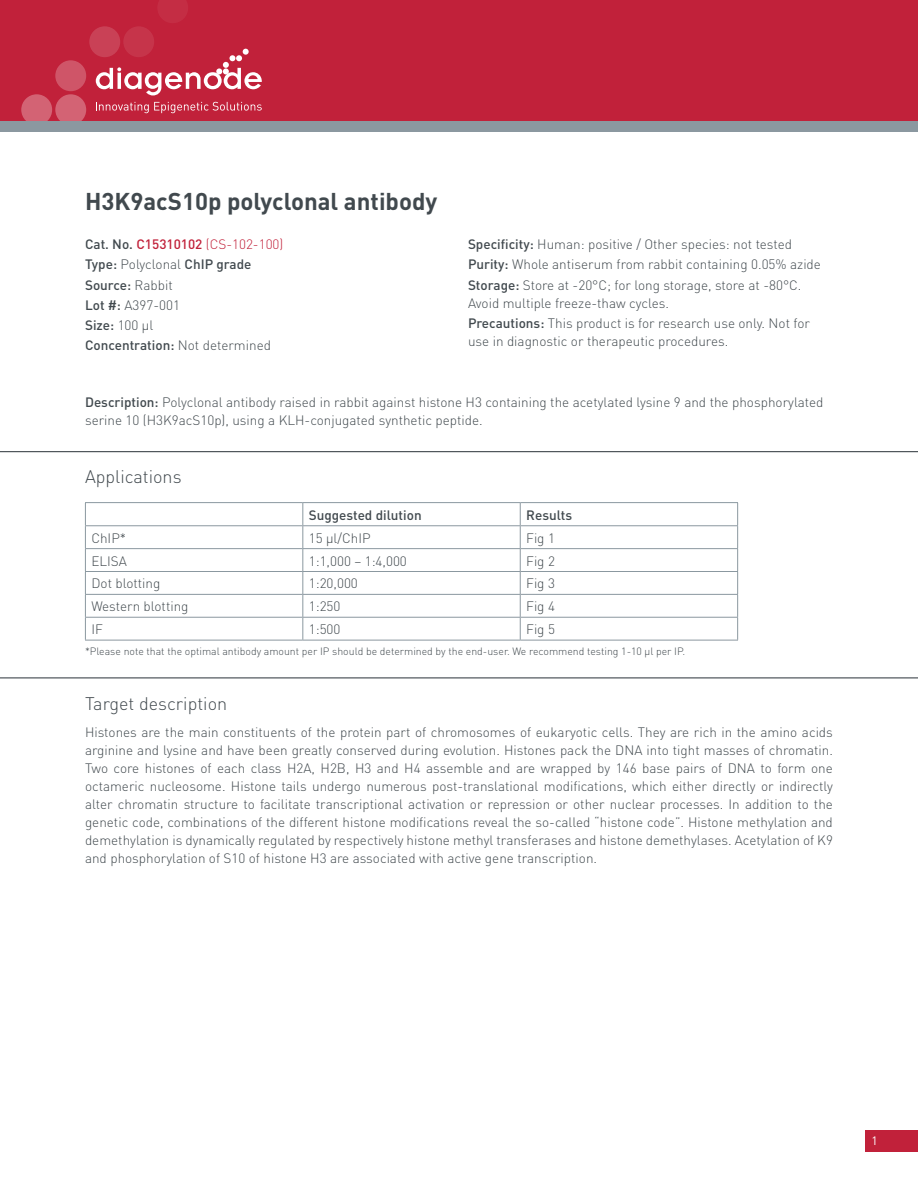
<style>
.page{position:relative;width:918px;height:1188px;background:#fff}
.page>*{position:absolute;margin:0;border:0;box-sizing:border-box;transform-origin:0 0}
.TITLE_1{font:700 24px "DIN";color:#41494e}
.TITLE_2{font:300 18px "DIN";color:#41494e}
.BODY_justifié{font:300 13.5px/18px "DIN";color:#41494e;text-align:justify}
.BODY_left{font:300 13.5px/18px "DIN";color:#41494e}
.TAB{font:300 13.5px "DIN";color:#41494e}
.BODY_left-2{font:500 13.5px "DIN";color:#41494e}
.BODY_left-3{font:300 13.5px "DIN";color:#c1213a}
.TAB-2{font:500 13.5px "DIN";color:#41494e}
.t1{font:12px "DIN";color:#fff}
.t2{font:300 10.5px "DIN";color:#41494e}
.s1{font-weight:500;color:#41494e}
.s2{font-weight:500}
.s3{font-weight:300}
</style>
<div class="page">
<div style="left:865px;top:1131px;width:53px;height:21px;background:#c1213a"></div>
<div style="left:0;top:0;width:918px;height:121px;background:#c1213a"></div>
<div style="left:55px;top:94px;width:31px;height:31px;background:#d36374;border-radius:50%"></div>
<div style="left:21px;top:94px;width:31px;height:31px;background:#d36374;border-radius:50%"></div>
<div style="left:55px;top:60px;width:31px;height:31px;background:#cf5568;border-radius:50%"></div>
<div style="left:89px;top:26px;width:31px;height:31px;background:#c94156;border-radius:50%"></div>
<div style="left:123px;top:26px;width:31px;height:31px;background:#c6344a;border-radius:50%"></div>
<svg style="left:158px;top:0;width:30px;height:23px"></svg>
<div style="left:0;top:121px;width:918px;height:11px;background:#8b98a0"></div>
<svg style="left:96px;top:49px;width:166px;height:46px"></svg>
<svg style="left:96px;top:102px;width:166px;height:11px"></svg>
<hr style="left:85px;top:502px;width:218px;height:1px;background:#8b98a0">
<hr style="left:303px;top:502px;width:217px;height:1px;background:#8b98a0">
<hr style="left:520px;top:502px;width:218px;height:1px;background:#8b98a0">
<hr style="left:85px;top:525px;width:218px;height:1px;background:#8b98a0">
<hr style="left:303px;top:525px;width:217px;height:1px;background:#8b98a0">
<hr style="left:520px;top:525px;width:218px;height:1px;background:#8b98a0">
<hr style="left:85px;top:548px;width:218px;height:1px;background:#8b98a0">
<hr style="left:303px;top:548px;width:217px;height:1px;background:#8b98a0">
<hr style="left:520px;top:548px;width:218px;height:1px;background:#8b98a0">
<hr style="left:85px;top:571px;width:218px;height:1px;background:#8b98a0">
<hr style="left:303px;top:571px;width:217px;height:1px;background:#8b98a0">
<hr style="left:520px;top:571px;width:218px;height:1px;background:#8b98a0">
<hr style="left:85px;top:594px;width:218px;height:1px;background:#8b98a0">
<hr style="left:303px;top:594px;width:217px;height:1px;background:#8b98a0">
<hr style="left:520px;top:594px;width:218px;height:1px;background:#8b98a0">
<hr style="left:85px;top:617px;width:218px;height:1px;background:#8b98a0">
<svg style="left:85px;top:503px;width:1px;height:137px"></svg>
<hr style="left:303px;top:617px;width:217px;height:1px;background:#8b98a0">
<svg style="left:302px;top:503px;width:1px;height:137px"></svg>
<hr style="left:520px;top:617px;width:218px;height:1px;background:#8b98a0">
<svg style="left:520px;top:503px;width:1px;height:137px"></svg>
<svg style="left:737px;top:503px;width:1px;height:137px"></svg>
<hr style="left:85px;top:640px;width:218px;height:1px;background:#8b98a0">
<hr style="left:303px;top:640px;width:217px;height:1px;background:#8b98a0">
<hr style="left:520px;top:640px;width:218px;height:1px;background:#8b98a0">
<hr style="left:0;top:451px;width:918px;height:1px;background:#41494e">
<hr style="left:0;top:677px;width:918px;height:1px;background:#41494e">
<p class="TITLE_1" style="left:85px;top:186px;width:354px">H3K9acS10p polyclonal antibody</p>
<p class="BODY_left-3" style="left:85px;top:236px;width:200px"><span class="s1">Cat. No.</span> <span class="s2">C15310102</span> (CS-102-100)</p>
<p class="BODY_left-2" style="left:85px;top:256px;width:168px">Type: <span class="s3">Polyclonal</span> ChIP grade</p>
<p class="BODY_left-2" style="left:85px;top:276px;width:89px">Source: <span class="s3">Rabbit</span></p>
<p class="BODY_left" style="left:85px;top:296px;width:96px"><span class="s2">Lot #:</span> A397-001</p>
<p class="BODY_left-2" style="left:85px;top:316px;width:70px">Size: <span class="s3">100 µl</span></p>
<p class="BODY_left-2" style="left:85px;top:336px;width:187px">Concentration: <span class="s3">Not determined</span></p>
<p class="BODY_left" style="left:468px;top:235px;width:326px"><span class="s2">Specificity:</span> Human: positive / Other species: not tested</p>
<p class="BODY_left" style="left:468px;top:255px;width:355px"><span class="s2">Purity:</span> Whole antiserum from rabbit containing 0.05% azide</p>
<p class="BODY_left" style="left:468px;top:276px;width:335px"><span class="s2">Storage:</span> Store at -20°C; for long storage, store at -80°C.<br>Avoid multiple freeze-thaw cycles.</p>
<p class="BODY_left" style="left:468px;top:314px;width:344px"><span class="s2">Precautions:</span> This product is for research use only. Not for use in diagnostic or therapeutic procedures.</p>
<p class="BODY_left" style="left:85px;top:393px;width:740px"><span class="s2">Description:</span> Polyclonal antibody raised in rabbit against histone H3 containing the acetylated lysine 9 and the phosphorylated serine 10 (H3K9acS10p), using a KLH-conjugated synthetic peptide.</p>
<p class="TITLE_2" style="left:85px;top:466px;width:98px">Applications</p>
<p class="TAB-2" style="left:309px;top:506px;width:114px">Suggested dilution</p>
<p class="TAB-2" style="left:526px;top:506px;width:48px">Results</p>
<p class="TAB" style="left:91px;top:529px;width:36px">ChIP*</p>
<p class="TAB" style="left:309px;top:529px;width:63px">15 µl/ChIP</p>
<p class="TAB" style="left:526px;top:529px;width:30px">Fig 1</p>
<p class="TAB" style="left:91px;top:552px;width:37px">ELISA</p>
<p class="TAB" style="left:309px;top:552px;width:100px">1:1,000 – 1:4,000</p>
<p class="TAB" style="left:526px;top:552px;width:30px">Fig 2</p>
<p class="TAB" style="left:91px;top:575px;width:70px">Dot blotting</p>
<p class="TAB" style="left:309px;top:575px;width:51px">1:20,000</p>
<p class="TAB" style="left:526px;top:575px;width:30px">Fig 3</p>
<p class="TAB" style="left:91px;top:598px;width:99px">Western blotting</p>
<p class="TAB" style="left:309px;top:598px;width:33px">1:250</p>
<p class="TAB" style="left:526px;top:598px;width:30px">Fig 4</p>
<p class="TAB" style="left:91px;top:621px;width:13px">IF</p>
<p class="TAB" style="left:309px;top:621px;width:33px">1:500</p>
<p class="TAB" style="left:526px;top:621px;width:30px">Fig 5</p>
<p class="t2" style="left:85px;top:645px;width:602px">*Please note that the optimal antibody amount per IP should be determined by the end-user. We recommend testing 1-10 µl per IP.</p>
<p class="TITLE_2" style="left:85px;top:693px;width:144px">Target description</p>
<p class="BODY_justifié" style="left:85px;top:723px;width:749px">Histones are the main constituents of the protein part of chromosomes of eukaryotic cells. They are rich in the amino acids arginine and lysine and have been greatly conserved during evolution. Histones pack the DNA into tight masses of chromatin.<br>Two core histones of each class H2A, H2B, H3 and H4 assemble and are wrapped by 146 base pairs of DNA to form one octameric nucleosome. Histone tails undergo numerous post-translational modifications, which either directly or indirectly alter chromatin structure to facilitate transcriptional activation or repression or other nuclear processes. In addition to the genetic code, combinations of the different histone modifications reveal the so-called “histone code”. Histone methylation and demethylation is dynamically regulated by respectively histone methyl transferases and histone demethylases. Acetylation of K9 and phosphorylation of S10 of histone H3 are associated with active gene transcription.</p>
<p class="t1" style="left:871px;top:1133px;width:8px">1</p>
</div>
